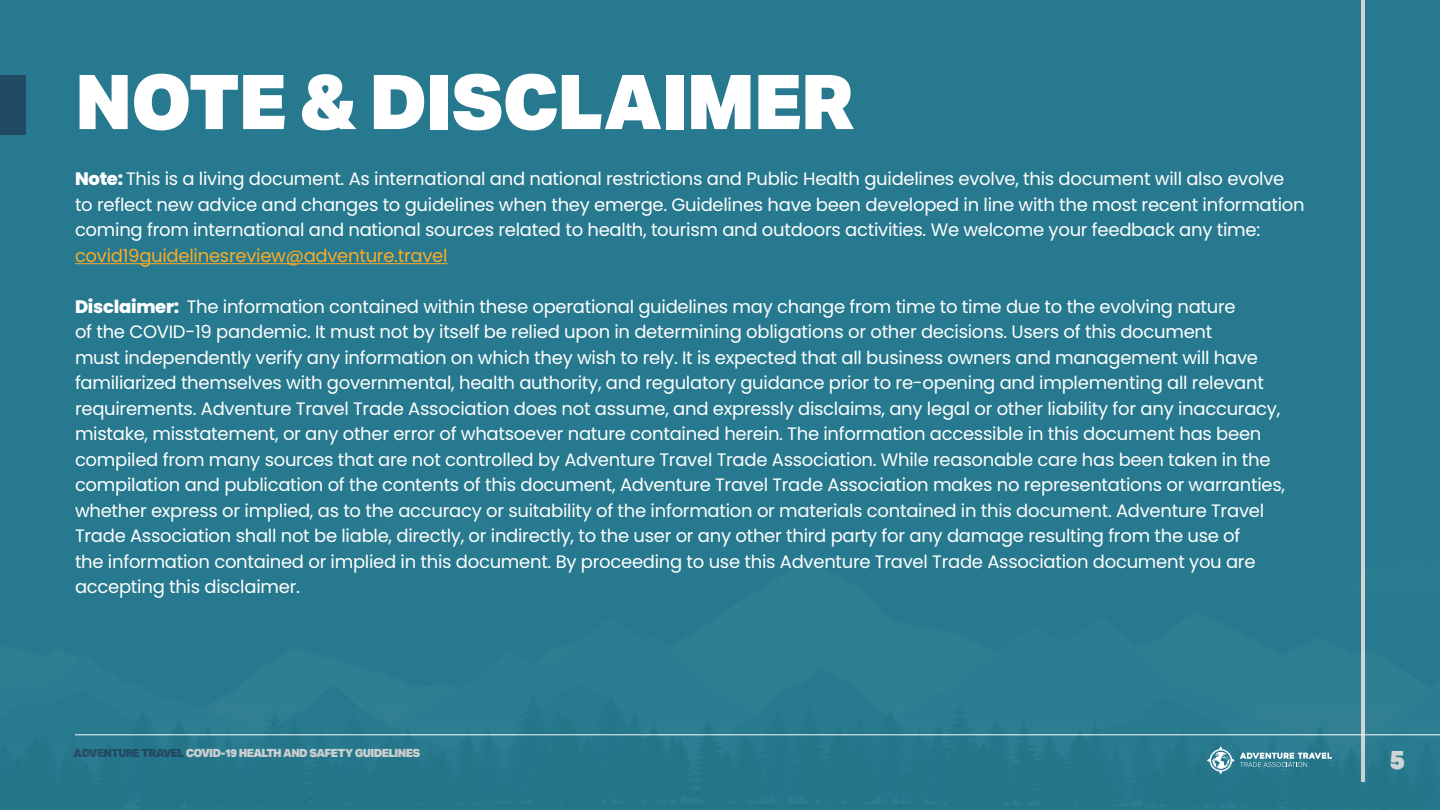
<style>
.page{position:relative;width:1440px;height:810px;background:#26798e}
.page>*{position:absolute;margin:0;border:0;box-sizing:border-box;transform-origin:0 0}
.t1{font:900 75.75px "Aktiv Grotesk";letter-spacing:-.015em;color:#fff}
.t2{font:900 26.25px "Aktiv Grotesk";color:#d1d4d4}
.t3{font:18px/25.5px "Poppins";letter-spacing:-.015em;color:#fff}
.t4{font:18px "Poppins";letter-spacing:-.015em;color:#faab29}
.t5{font:900 11.25px "Aktiv Grotesk";letter-spacing:-.055em;color:#d1d4d4}
.s1{font-weight:800}
.s2{color:#234a63}
</style>
<div class="page">
<div style="left:0;top:75px;width:26px;height:60px;background:#234a63"></div>
<hr style="left:1361px;top:0;width:4px;height:781px;background:#d1d3d5">
<img style="left:75px;top:734px;width:1365px;height:48px">
<svg style="left:1207px;top:746px;width:125px;height:28px"></svg>
<hr style="left:75px;top:263px;width:373px;height:1px;background:#faab29">
<h1 class="t1" style="left:75px;top:53px;width:781px">NOTE &amp; DISCLAIMER</h1>
<p class="t3" style="left:75px;top:166px;width:1231px"><span class="s1">Note:</span> This is a living document. As international and national restrictions and Public Health guidelines evolve, this document will also evolve to reflect new advice and changes to guidelines when they emerge. Guidelines have been developed in line with the most recent information coming from international and national sources related to health, tourism and outdoors activities. We welcome your feedback any time:</p>
<p class="t4" style="left:75px;top:245px;width:374px">covid19guidelinesreview@adventure.travel</p>
<p class="t3" style="left:75px;top:294px;width:1212px"><span class="s1">Disclaimer:</span> The information contained within these operational guidelines may change from time to time due to the evolving nature<br>of the COVID-19 pandemic. It must not by itself be relied upon in determining obligations or other decisions. Users of this document<br>must independently verify any information on which they wish to rely. It is expected that all business owners and management will have familiarized themselves with governmental, health authority, and regulatory guidance prior to re-opening and implementing all relevant requirements. Adventure Travel Trade Association does not assume, and expressly disclaims, any legal or other liability for any inaccuracy, mistake, misstatement, or any other error of whatsoever nature contained herein. The information accessible in this document has been compiled from many sources that are not controlled by Adventure Travel Trade Association. While reasonable care has been taken in the compilation and publication of the contents of this document, Adventure Travel Trade Association makes no representations or warranties, whether express or implied, as to the accuracy or suitability of the information or materials contained in this document. Adventure Travel Trade Association shall not be liable, directly, or indirectly, to the user or any other third party for any damage resulting from the use of<br>the information contained or implied in this document. By proceeding to use this Adventure Travel Trade Association document you are accepting this disclaimer.</p>
<p class="t5" style="left:74px;top:745px;width:348px"><span class="s2">ADVENTURE TRAVEL</span> COVID-19 HEALTH AND SAFETY GUIDELINES</p>
<h2 class="t2" style="left:1389px;top:743px;width:17px">5</h2>
</div>
